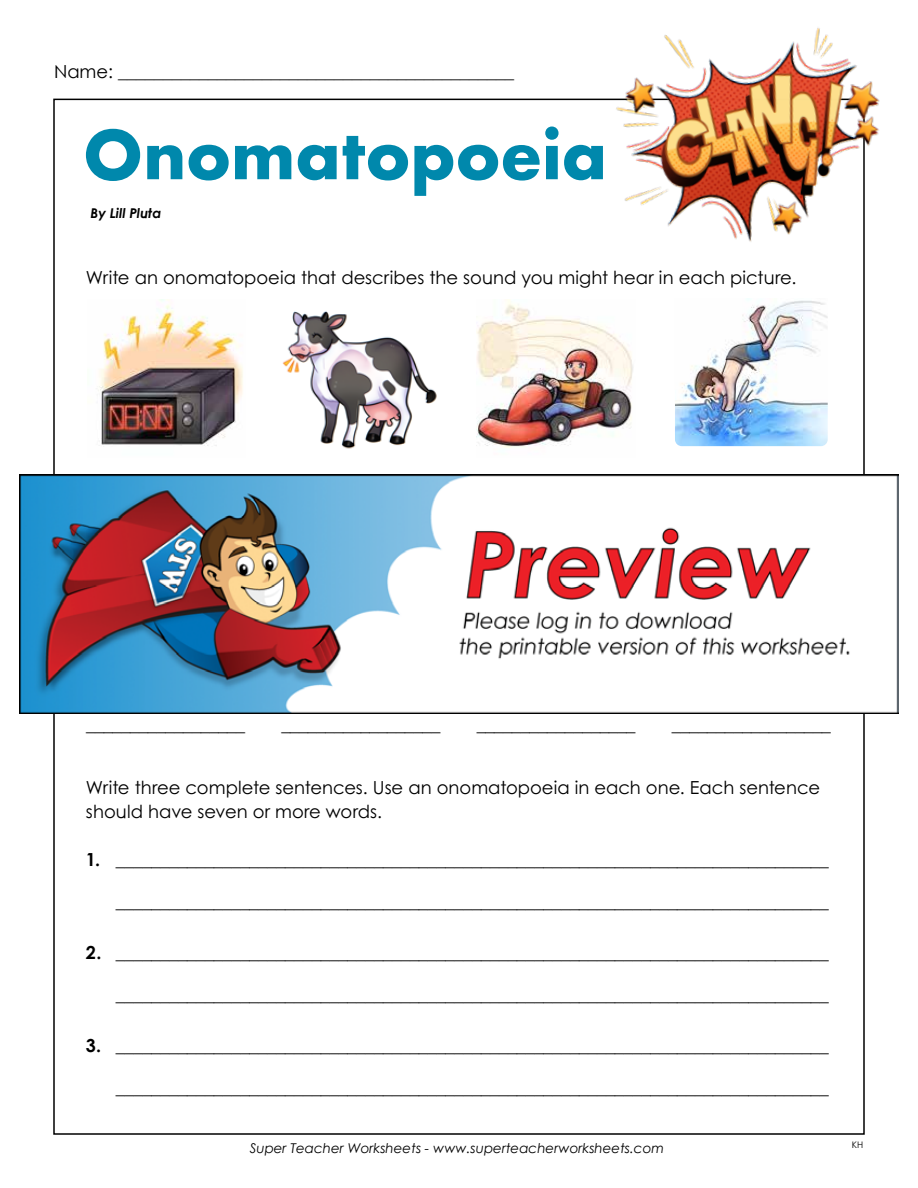
<style>
.page{position:relative;width:918px;height:1188px;background:#fff}
.page>*{position:absolute;margin:0;border:0;box-sizing:border-box;transform-origin:0 0}
.t1{font:700 73.5px "Aharoni";letter-spacing:-.005em;color:#0088ac}
.t2{font:18px/24px "Century STW4";color:#000}
.t3{font:18px "Century Gothic 2";color:#000}
.t4{font:italic 13.5px "Century Gothic 2";color:#000}
.t5{font:italic 700 13.5px "Century STW3";color:#000}
.t6{font:9px "Century Gothic 2";color:#000}
.s1{font-weight:700}
</style>
<div class="page">
<img style="left:600px;top:28px;width:280px;height:233px">
<img style="left:98px;top:300px;width:145px;height:146px">
<img style="left:282px;top:311px;width:155px;height:138px">
<img style="left:476px;top:300px;width:157px;height:148px">
<img style="left:675px;top:298px;width:153px;height:148px">
<img style="left:20px;top:474px;width:878px;height:240px">
<p class="t3" style="left:54px;top:59px;width:462px">Name: ____________________________________________</p>
<h1 class="t1" style="left:83px;top:125px;width:525px">Onomatopoeia</h1>
<p class="t5" style="left:91px;top:203px;width:72px">By Lill Pluta</p>
<p class="t2" style="left:86px;top:265px;width:712px">Write an onomatopoeia that describes the sound you might hear in each picture.</p>
<p class="t2" style="left:86px;top:712px;width:160px">__________________</p>
<p class="t2" style="left:281px;top:712px;width:160px">__________________</p>
<p class="t2" style="left:477px;top:712px;width:160px">__________________</p>
<p class="t2" style="left:672px;top:712px;width:160px">__________________</p>
<p class="t2" style="left:86px;top:775px;width:736px">Write three complete sentences. Use an onomatopoeia in each one. Each sentence should have seven or more words.</p>
<p class="t2" style="left:86px;top:847px;width:744px"><span class="s1">1.</span> ________________________________________________________________________________</p>
<p class="t2" style="left:116px;top:889px;width:714px">________________________________________________________________________________</p>
<p class="t2" style="left:86px;top:940px;width:744px"><span class="s1">2.</span> ________________________________________________________________________________</p>
<p class="t2" style="left:116px;top:982px;width:714px">________________________________________________________________________________</p>
<p class="t2" style="left:86px;top:1033px;width:744px"><span class="s1">3.</span> ________________________________________________________________________________</p>
<p class="t2" style="left:116px;top:1075px;width:714px">________________________________________________________________________________</p>
<p class="t4" style="left:250px;top:1139px;width:416px">Super Teacher Worksheets - www.superteacherworksheets.com</p>
<p class="t6" style="left:852px;top:1138px;width:13px">KH</p>
</div>
